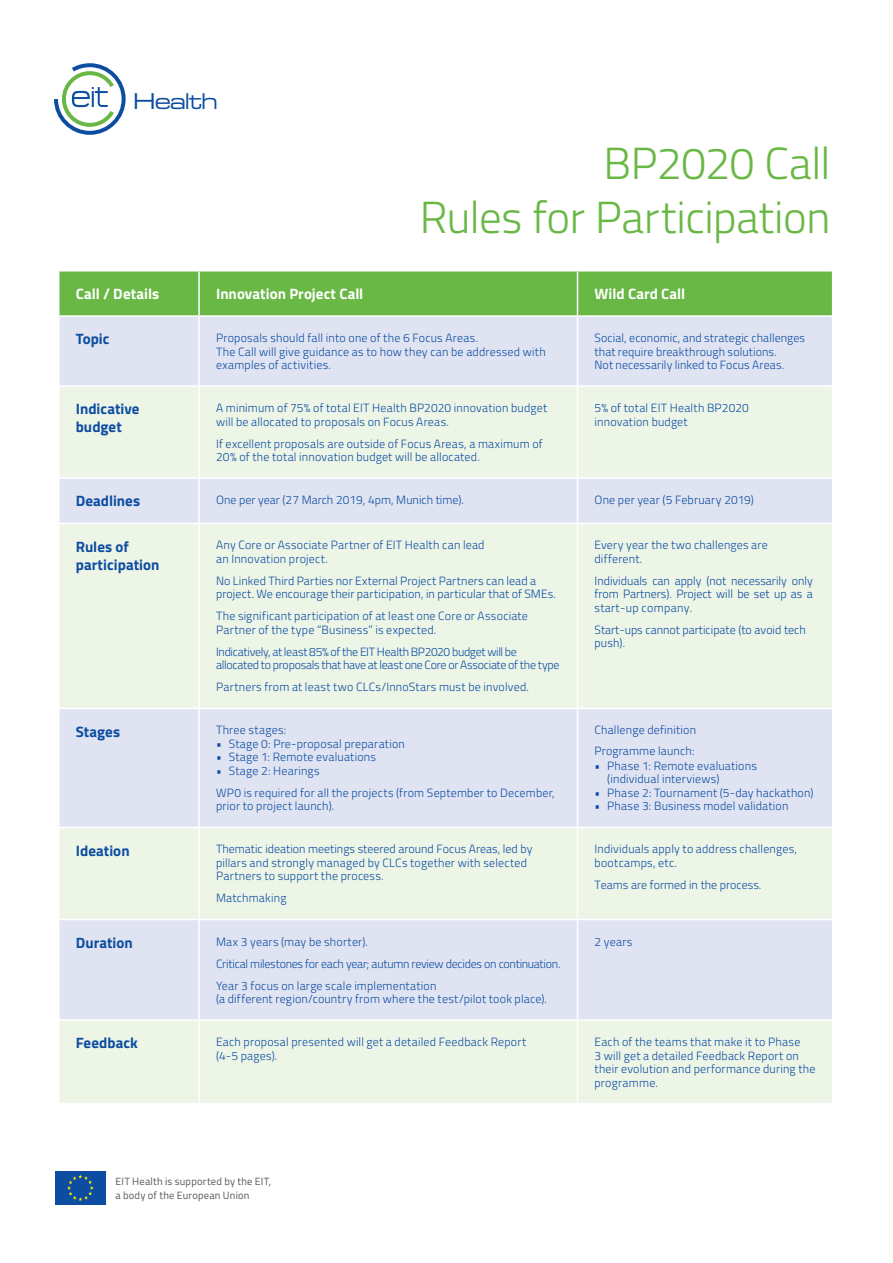
<style>
.page{position:relative;width:893px;height:1263px;background:#fff}
.page>*{position:absolute;margin:0;border:0;box-sizing:border-box;transform-origin:0 0}
.sito{font:300 45px "Titillium";letter-spacing:-.01em;color:#69b845}
.t1{font:500 expanded 23.7px "Microgramma DOT";color:#0d4da1}
.t2{font:700 15px/18px "Titillium";letter-spacing:.005em;color:#0d4da1}
.t3{font:700 15px "Titillium";letter-spacing:.005em;color:#fff}
.t4{font:300 12px/13.5px "Titillium";letter-spacing:.015em;color:#0d4da1}
.t5{font:300 12px/13.5px "Titillium";letter-spacing:-.025em;color:#0d4da1}
.t6{font:10.5px/13.5px "Titillium";letter-spacing:.02em;color:#57585a}
</style>
<div class="page">
<div style="left:55px;top:1171px;width:51px;height:34px;background:#0d4da1"></div>
<svg style="left:67px;top:1174px;width:27px;height:27px"></svg>
<svg style="left:54px;top:63px;width:72px;height:72px"></svg>
<div style="left:59px;top:272px;width:773px;height:43px;background:#69b845"></div>
<div style="left:59px;top:317px;width:773px;height:68px;background:#e0e4f2"></div>
<svg style="left:59px;top:387px;width:773px;height:716px;background:#e8eeeb"></svg>
<hr style="left:198px;top:272px;width:2px;height:43px;background:#fff">
<hr style="left:577px;top:272px;width:1px;height:43px;background:#fff">
<hr style="left:198px;top:317px;width:2px;height:68px;background:#fff">
<hr style="left:577px;top:317px;width:1px;height:68px;background:#fff">
<hr style="left:198px;top:387px;width:2px;height:90px;background:#fff">
<hr style="left:577px;top:387px;width:1px;height:90px;background:#fff">
<hr style="left:58px;top:477px;width:141px;height:2px;background:#fff">
<hr style="left:199px;top:477px;width:378px;height:2px;background:#fff">
<hr style="left:198px;top:479px;width:2px;height:44px;background:#fff">
<hr style="left:577px;top:477px;width:256px;height:2px;background:#fff">
<hr style="left:577px;top:479px;width:1px;height:44px;background:#fff">
<hr style="left:58px;top:523px;width:141px;height:1px;background:#fff">
<hr style="left:199px;top:523px;width:378px;height:1px;background:#fff">
<hr style="left:198px;top:524px;width:2px;height:184px;background:#fff">
<hr style="left:577px;top:523px;width:256px;height:1px;background:#fff">
<hr style="left:577px;top:524px;width:1px;height:184px;background:#fff">
<hr style="left:58px;top:708px;width:141px;height:1px;background:#fff">
<hr style="left:199px;top:708px;width:378px;height:1px;background:#fff">
<hr style="left:198px;top:709px;width:2px;height:118px;background:#fff">
<hr style="left:577px;top:708px;width:256px;height:1px;background:#fff">
<hr style="left:577px;top:709px;width:1px;height:118px;background:#fff">
<hr style="left:58px;top:827px;width:141px;height:1px;background:#fff">
<hr style="left:199px;top:827px;width:378px;height:1px;background:#fff">
<hr style="left:198px;top:828px;width:2px;height:91px;background:#fff">
<hr style="left:577px;top:827px;width:256px;height:1px;background:#fff">
<hr style="left:577px;top:828px;width:1px;height:91px;background:#fff">
<hr style="left:58px;top:919px;width:141px;height:1px;background:#fff">
<hr style="left:199px;top:919px;width:378px;height:1px;background:#fff">
<hr style="left:198px;top:920px;width:2px;height:99px;background:#fff">
<hr style="left:577px;top:919px;width:256px;height:1px;background:#fff">
<hr style="left:577px;top:920px;width:1px;height:99px;background:#fff">
<hr style="left:58px;top:1019px;width:141px;height:2px;background:#fff">
<hr style="left:199px;top:1019px;width:378px;height:2px;background:#fff">
<hr style="left:198px;top:1021px;width:2px;height:82px;background:#fff">
<hr style="left:577px;top:1019px;width:256px;height:2px;background:#fff">
<hr style="left:577px;top:1021px;width:1px;height:82px;background:#fff">
<p class="t1" style="left:134px;top:86px;width:85px">Health</p>
<p class="sito" style="left:604px;top:131px;width:228px">BP2020 Call</p>
<p class="sito" style="left:420px;top:185px;width:412px">Rules for Participation</p>
<p class="t3" style="left:76px;top:282px;width:85px">Call / Details</p>
<p class="t3" style="left:216px;top:282px;width:149px">Innovation Project Call</p>
<p class="t3" style="left:594px;top:282px;width:92px">Wild Card Call</p>
<p class="t2" style="left:76px;top:329px;width:35px">Topic</p>
<p class="t4" style="left:216px;top:330px;width:331px">Proposals should fall into one of the 6 Focus Areas.<br>The Call will give guidance as to how they can be addressed with examples of activities.</p>
<p class="t4" style="left:594px;top:330px;width:212px">Social, economic, and strategic challenges that require breakthrough solutions.<br>Not necessarily linked to Focus Areas.</p>
<p class="t2" style="left:76px;top:399px;width:65px">Indicative budget</p>
<p class="t4" style="left:216px;top:401px;width:333px">A minimum of 75% of total EIT Health BP2020 innovation budget will be allocated to proposals on Focus Areas.</p>
<p class="t4" style="left:216px;top:436px;width:328px">If excellent proposals are outside of Focus Areas, a maximum of<br>20% of the total innovation budget will be allocated.</p>
<p class="t4" style="left:594px;top:401px;width:156px">5% of total EIT Health BP2020 innovation budget</p>
<p class="t2" style="left:76px;top:491px;width:66px">Deadlines</p>
<p class="t4" style="left:216px;top:493px;width:249px">One per year (27 March 2019, 4pm, Munich time).</p>
<p class="t4" style="left:594px;top:493px;width:161px">One per year (5 February 2019)</p>
<p class="t2" style="left:76px;top:537px;width:85px">Rules of participation</p>
<p class="t4" style="left:216px;top:538px;width:270px">Any Core or Associate Partner of EIT Health can lead an Innovation project.</p>
<p class="t4" style="left:216px;top:573px;width:341px">No Linked Third Parties nor External Project Partners can lead a project. We encourage their participation, in particular that of SMEs.</p>
<p class="t4" style="left:216px;top:609px;width:313px">The significant participation of at least one Core or Associate<br>Partner of the type “Business” is expected.</p>
<p class="t5" style="left:216px;top:644px;width:345px">Indicatively, at least 85% of the EIT Health BP2020 budget will be allocated to proposals that have at least one Core or Associate of the type</p>
<p class="t4" style="left:216px;top:680px;width:314px">Partners from at least two CLCs/InnoStars must be involved.</p>
<p class="t4" style="left:594px;top:538px;width:175px">Every year the two challenges are different.</p>
<p class="t4" style="left:594px;top:573px;width:220px;text-align:justify">Individuals can apply (not necessarily only from Partners). Project will be set up as a start-up company.</p>
<p class="t4" style="left:594px;top:622px;width:213px">Start-ups cannot participate (to avoid tech push).</p>
<p class="t2" style="left:76px;top:722px;width:46px">Stages</p>
<p class="t4" style="left:216px;top:723px;width:72px">Three stages:</p>
<p class="t4" style="left:216px;top:736px;width:190px">• Stage 0: Pre-proposal preparation</p>
<p class="t4" style="left:216px;top:750px;width:161px">• Stage 1: Remote evaluations</p>
<p class="t4" style="left:216px;top:763px;width:105px">• Stage 2: Hearings</p>
<p class="t4" style="left:216px;top:785px;width:340px">WP0 is required for all the projects (from September to December, prior to project launch).</p>
<p class="t2" style="left:76px;top:841px;width:55px">Ideation</p>
<p class="t4" style="left:216px;top:842px;width:318px">Thematic ideation meetings steered around Focus Areas, led by pillars and strongly managed by CLCs together with selected<br>Partners to support the process.</p>
<p class="t4" style="left:216px;top:891px;width:72px">Matchmaking</p>
<p class="t2" style="left:76px;top:933px;width:59px">Duration</p>
<p class="t4" style="left:216px;top:934px;width:154px">Max 3 years (may be shorter).</p>
<p class="t5" style="left:216px;top:956px;width:346px">Critical milestones for each year; autumn review decides on continuation.</p>
<p class="t4" style="left:216px;top:978px;width:332px">Year 3 focus on large scale implementation<br>(a different region/country from where the test/pilot took place).</p>
<p class="t4" style="left:594px;top:718px;width:103px;line-height:21.5px">Challenge definition<br>Programme launch:</p>
<p class="t4" style="left:607px;top:758px;width:151px;text-indent:-13px">• Phase 1: Remote evaluations (individual interviews)</p>
<p class="t4" style="left:594px;top:785px;width:221px">• Phase 2: Tournament (5-day hackathon)</p>
<p class="t4" style="left:594px;top:799px;width:195px">• Phase 3: Business model validation</p>
<p class="t4" style="left:594px;top:842px;width:204px">Individuals apply to address challenges, bootcamps, etc.</p>
<p class="t4" style="left:594px;top:877px;width:168px">Teams are formed in the process.</p>
<p class="t4" style="left:594px;top:934px;width:39px">2 years</p>
<p class="t2" style="left:76px;top:1033px;width:64px">Feedback</p>
<p class="t4" style="left:216px;top:1034px;width:312px">Each proposal presented will get a detailed Feedback Report (4-5 pages).</p>
<p class="t4" style="left:594px;top:1034px;width:222px">Each of the teams that make it to Phase<br>3 will get a detailed Feedback Report on their evolution and performance during the programme.</p>
<p class="t6" style="left:116px;top:1174px;width:157px">EIT Health is supported by the EIT, a body of the European Union</p>
</div>
